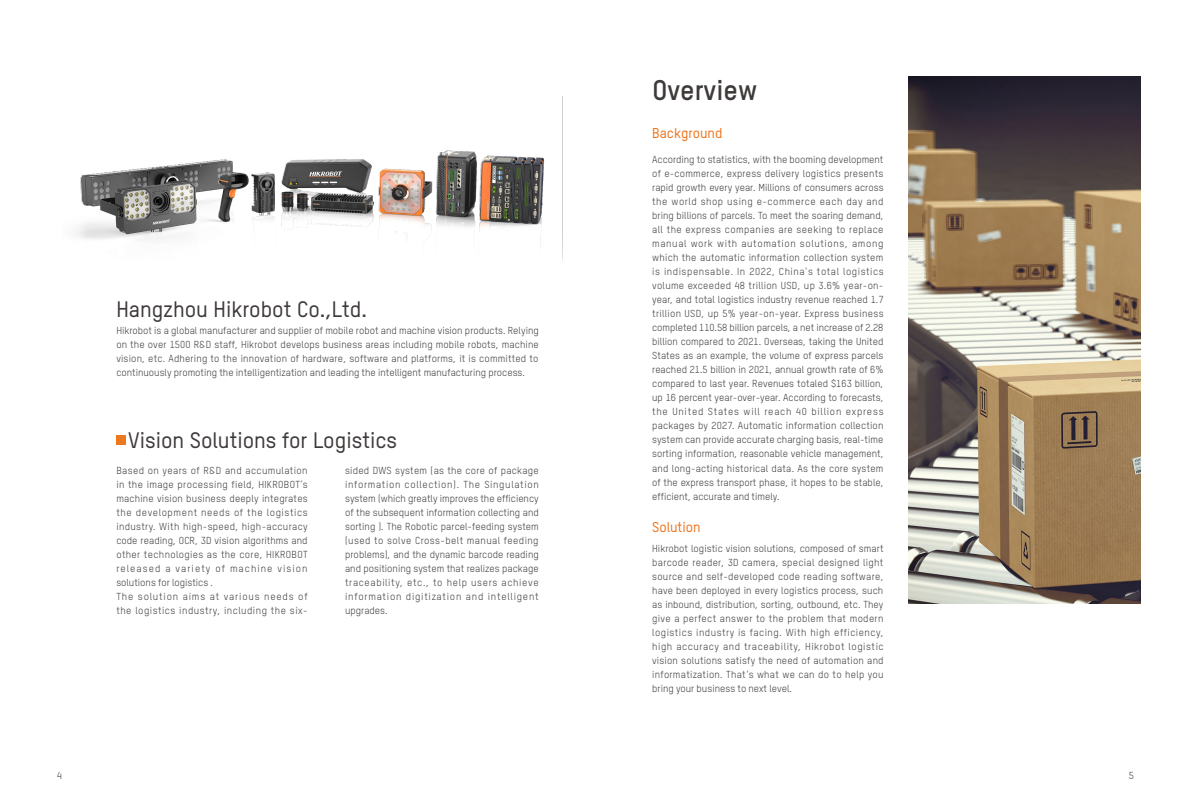
<style>
.page{position:relative;width:1191px;height:808px;background:#fff}
.page>*{position:absolute;margin:0;border:0;box-sizing:border-box;transform-origin:0 0}
.t1{font:700 28px "TSTARPRO";color:#3e3a39}
.t2{font:500 22px "TSTARPRO";color:#3e3a39}
.t3{font:500 14px "TSTARPRO";color:#ee741b}
.t4{font:10px/14px "TSTARPRO";letter-spacing:.03em;color:#3e3a39;text-align:justify}
</style>
<div class="page">
<div style="left:116px;top:435px;width:10px;height:10px;background:#ee781f"></div>
<img style="left:909px;top:77px;width:231px;height:526px">
<img style="left:76px;top:96px;width:487px;height:164px">
<h1 class="t1" style="left:652px;top:70px;width:106px">Overview</h1>
<h2 class="t2" style="left:116px;top:294px;width:252px">Hangzhou Hikrobot Co.,Ltd.</h2>
<p class="t4" style="left:116px;top:323px;width:424px">Hikrobot is a global manufacturer and supplier of mobile robot and machine vision products. Relying on the over 1500 R&amp;D staff, Hikrobot develops business areas including mobile robots, machine vision, etc. Adhering to the innovation of hardware, software and platforms, it is committed to continuously promoting the intelligentization and leading the intelligent manufacturing process.</p>
<h2 class="t2" style="left:128px;top:426px;width:270px">Vision Solutions for Logistics</h2>
<p class="t4" style="left:345px;top:463px;width:195px">sided DWS system (as the core of package information collection). The Singulation system (which greatly improves the efficiency of the subsequent information collecting and sorting ). The Robotic parcel-feeding system (used to solve Cross-belt manual feeding problems), and the dynamic barcode reading and positioning system that realizes package traceability, etc., to help users achieve information digitization and intelligent upgrades.</p>
<p class="t4" style="left:116px;top:463px;width:193px;text-align:left">Based on years of R&amp;D and accumulation in the image processing field, HIKROBOT’s machine vision business deeply integrates the development needs of the logistics industry. With high-speed, high-accuracy code reading, OCR, 3D vision algorithms and other technologies as the core, HIKROBOT released a variety of machine vision solutions for logistics .<br>The solution aims at various needs of the logistics industry, including the six-</p>
<h3 class="t3" style="left:652px;top:124px;width:72px">Background</h3>
<p class="t4" style="left:652px;top:152px;width:233px">According to statistics, with the booming development of e-commerce, express delivery logistics presents rapid growth every year. Millions of consumers across the world shop using e-commerce each day and bring billions of parcels. To meet the soaring demand, all the express companies are seeking to replace manual work with automation solutions, among which the automatic information collection system is indispensable. In 2022, China's total logistics volume exceeded 48 trillion USD, up 3.6% year-on&shy;year, and total logistics industry revenue reached 1.7 trillion USD, up 5% year-on-year. Express business completed 110.58 billion parcels, a net increase of 2.28 billion compared to 2021. Overseas, taking the United States as an example, the volume of express parcels reached 21.5 billion in 2021, annual growth rate of 6% compared to last year. Revenues totaled $163 billion, up 16 percent year-over-year. According to forecasts, the United States will reach 40 billion express packages by 2027. Automatic information collection system can provide accurate charging basis, real-time sorting information, reasonable vehicle management, and long-acting historical data. As the core system of the express transport phase, it hopes to be stable, efficient, accurate and timely.</p>
<h3 class="t3" style="left:652px;top:517px;width:50px">Solution</h3>
<p class="t4" style="left:652px;top:541px;width:233px">Hikrobot logistic vision solutions, composed of smart barcode reader, 3D camera, special designed light source and self-developed code reading software, have been deployed in every logistics process, such as inbound, distribution, sorting, outbound, etc. They give a perfect answer to the problem that modern logistics industry is facing. With high efficiency, high accuracy and traceability, Hikrobot logistic vision solutions satisfy the need of automation and informatization. That’s what we can do to help you bring your business to next level.</p>
<p class="t4" style="left:57px;top:768px;width:7px">4</p>
<p class="t4" style="left:1128px;top:768px;width:7px">5</p>
</div>
